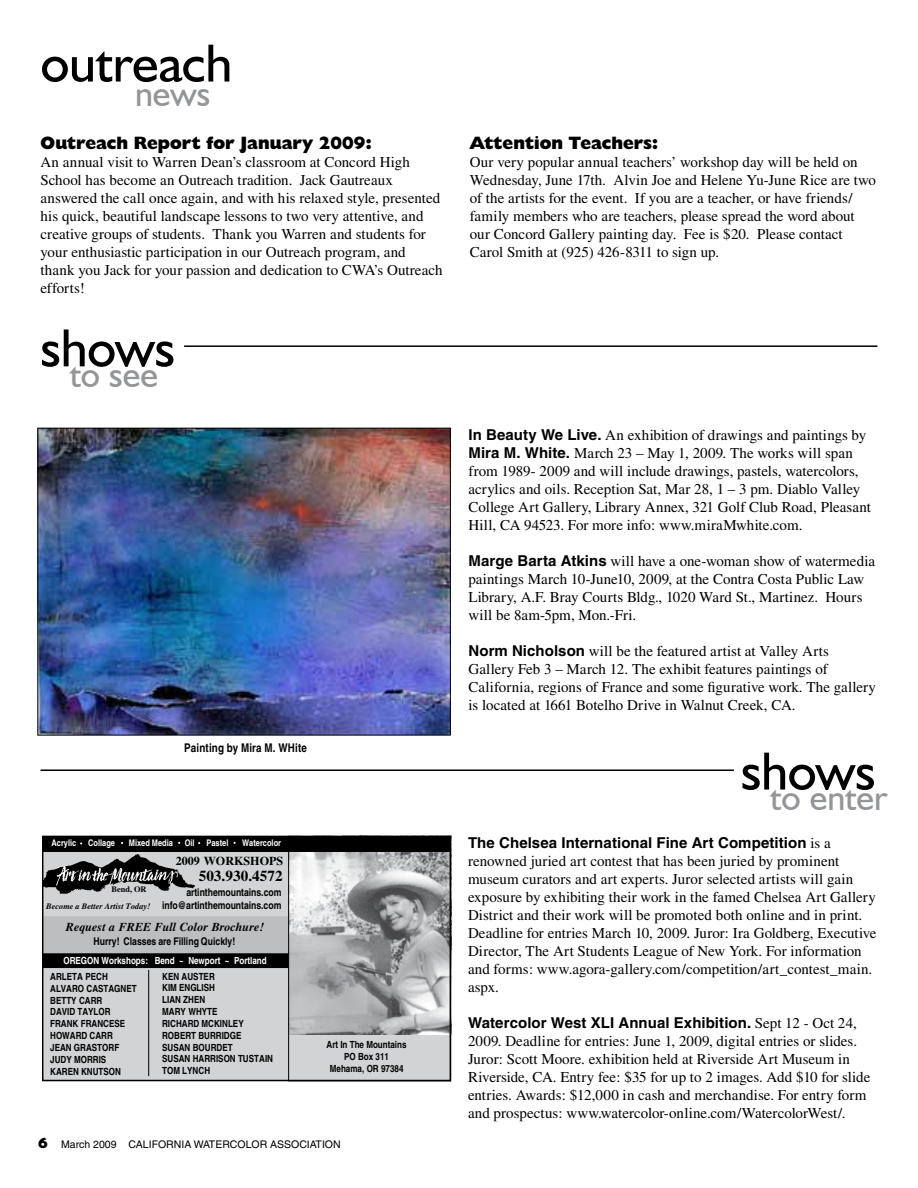
<style>
.page{position:relative;width:918px;height:1188px;background:#fff}
.page>*{position:absolute;margin:0;border:0;box-sizing:border-box;transform-origin:0 0}
.t1{font:54px "Humanist 521 BT";letter-spacing:-.005em;color:#000}
.t2{font:36px "Humanist 521 BT";letter-spacing:-.005em;color:#939598}
.t3{font:800 18px "Humanist 521 BT";color:#000}
.t4{font:700 15.15px "Times";letter-spacing:.005em;color:#000}
.t5{font:15px/18px "Times";color:#000}
.t6{font:700 15px "Helvetica";letter-spacing:.005em;color:#000}
.t7{font:italic 700 12.15px "Times";color:#000}
.t8{font:700 12.15px "Times";color:#000}
.t9{font:700 condensed 12px "Helvetica";letter-spacing:.01em;color:#000}
.t10{font:700 condensed 10.65px/12.8px "Helvetica";letter-spacing:-.005em;color:#000;text-align:right}
.t11{font:10.5px "Helvetica";color:#000}
.t12{font:700 condensed 9.9px/11.9px "Helvetica";color:#000}
.t13{font:700 condensed 9.9px "Helvetica";color:#fff}
.t14{font:700 condensed 9.15px "Helvetica";color:#fff}
.t15{font:italic 700 8.4px "Times";color:#000}
.t16{font:700 8.4px "Times";color:#000}
.s1{font-family:"Humanist 521 BT";font-weight:800;font-size:15px}
.s2{font-family:"Helvetica";font-weight:700}
.s3{font-family:"Times";font-weight:400}
</style>
<div class="page">
<hr style="left:184px;top:345px;width:694px;height:2px;background:#000">
<img style="left:40px;top:430px;width:409px;height:303px">
<div style="left:38px;top:428px;width:413px;height:307px;border:1px solid #000"></div>
<div style="left:44px;top:847px;width:407px;height:234px;background:#d1d3d4"></div>
<img style="left:290px;top:852px;width:159px;height:183px">
<div style="left:43px;top:917px;width:245px;height:39px;background:#bcbec0"></div>
<div style="left:42px;top:916px;width:247px;height:41px;border:1px solid #bcbec0"></div>
<div style="left:42px;top:836px;width:409px;height:15px;background:#000"></div>
<div style="left:42px;top:836px;width:409px;height:16px;border:1px solid #000"></div>
<img style="left:44px;top:854px;width:151px;height:39px">
<div style="left:43px;top:954px;width:245px;height:14px;background:#000"></div>
<div style="left:43px;top:953px;width:245px;height:15px;border:1px solid #000"></div>
<hr style="left:148px;top:970px;width:1px;height:106px;background:#000">
<div style="left:288px;top:848px;width:163px;height:233px;border:1px solid #000"></div>
<hr style="left:40px;top:770px;width:694px;height:1px;background:#000">
<h1 class="t1" style="left:40px;top:30px;width:193px">outreach</h1>
<h2 class="t2" style="left:135px;top:72px;width:77px">news</h2>
<p class="t3" style="left:40px;top:132px;width:333px">Outreach Report for January 2009:</p>
<p class="t5" style="left:40px;top:153px;width:404px">An annual visit to Warren Dean’s classroom at Concord High School has become an Outreach tradition. Jack Gautreaux answered the call once again, and with his relaxed style, presented his quick, beautiful landscape lessons to two very attentive, and creative groups of students. Thank you Warren and students for your enthusiastic participation in our Outreach program, and thank you Jack for your passion and dedication to CWA’s Outreach efforts!</p>
<h1 class="t1" style="left:40px;top:315px;width:136px">shows</h1>
<h2 class="t2" style="left:70px;top:353px;width:90px">to see</h2>
<p class="t9" style="left:184px;top:741px;width:124px">Painting by Mira M. WHite</p>
<p class="t14" style="left:52px;top:837px;width:26px">Acrylic</p>
<p class="t14" style="left:88px;top:837px;width:28px">Collage</p>
<p class="t14" style="left:129px;top:837px;width:46px">Mixed Media</p>
<p class="t14" style="left:185px;top:837px;width:11px">Oil</p>
<p class="t14" style="left:207px;top:837px;width:23px">Pastel</p>
<p class="t14" style="left:242px;top:837px;width:40px">Watercolor</p>
<p class="t8" style="left:176px;top:854px;width:109px">2009 WORKSHOPS</p>
<p class="t4" style="left:199px;top:867px;width:85px">503.930.4572</p>
<p class="t16" style="left:111px;top:884px;width:37px">Bend, OR</p>
<p class="t10" style="left:162px;top:886px;width:121px">artinthemountains.com info@artinthemountains.com</p>
<p class="t7" style="left:66px;top:920px;width:200px">Request a FREE Full Color Brochure!</p>
<p class="t13" style="left:63px;top:954px;width:205px">OREGON Workshops: Bend ~ Newport ~ Portland</p>
<p class="t15" style="left:46px;top:901px;width:106px">Become a Better Artist Today!</p>
<p class="t10" style="left:93px;top:935px;width:143px">Hurry! Classes are Filling Quickly!</p>
<p class="t12" style="left:50px;top:970px;width:88px">ARLETA PECH<br>ALVARO CASTAGNET<br>BETTY CARR<br>DAVID TAYLOR<br>FRANK FRANCESE<br>HOWARD CARR<br>JEAN GRASTORF<br>JUDY MORRIS<br>KAREN KNUTSON</p>
<p class="t12" style="left:162px;top:970px;width:112px">KEN AUSTER<br>KIM ENGLISH<br>LIAN ZHEN<br>MARY WHYTE<br>RICHARD MCKINLEY<br>ROBERT BURRIDGE<br>SUSAN BOURDET<br>SUSAN HARRISON TUSTAIN<br>TOM LYNCH</p>
<p class="t12" style="left:327px;top:1038px;width:82px;text-align:center">Art In The Mountains<br>PO Box 311<br>Mehama, OR 97384</p>
<p class="t11" style="left:38px;top:1138px;width:304px"><span class="s1">6</span> March 2009 CALIFORNIA WATERCOLOR ASSOCIATION</p>
<p class="t3" style="left:470px;top:132px;width:190px">Attention Teachers:</p>
<p class="t5" style="left:470px;top:153px;width:408px">Our very popular annual teachers’ workshop day will be held on Wednesday, June 17th. Alvin Joe and Helene Yu-June Rice are two of the artists for the event. If you are a teacher, or have friends/ family members who are teachers, please spread the word about our Concord Gallery painting day. Fee is $20. Please contact Carol Smith at (925) 426-8311 to sign up.</p>
<p class="t5" style="left:468px;top:426px;width:404px"><span class="s2">In Beauty We Live.</span> An exhibition of drawings and paintings by <span class="s2">Mira M. White.</span> March 23 – May 1, 2009. The works will span from 1989- 2009 and will include drawings, pastels, watercolors, acrylics and oils. Reception Sat, Mar 28, 1 – 3 pm. Diablo Valley College Art Gallery, Library Annex, 321 Golf Club Road, Pleasant Hill, CA 94523. For more info: www.miraMwhite.com.</p>
<p class="t5" style="left:468px;top:552px;width:408px"><span class="s2">Marge Barta Atkins</span> will have a one-woman show of watermedia paintings March 10-June10, 2009, at the Contra Costa Public Law Library, A.F. Bray Courts Bldg., 1020 Ward St., Martinez. Hours will be 8am-5pm, Mon.-Fri.</p>
<p class="t5" style="left:468px;top:642px;width:409px"><span class="s2">Norm Nicholson</span> will be the featured artist at Valley Arts Gallery Feb 3 – March 12. The exhibit features paintings of California, regions of France and some figurative work. The gallery is located at 1661 Botelho Drive in Walnut Creek, CA.</p>
<h1 class="t1" style="left:741px;top:738px;width:136px">shows</h1>
<h2 class="t2" style="left:770px;top:776px;width:119px">to enter</h2>
<p class="t6" style="left:468px;top:833px;width:364px">The Chelsea International Fine Art Competition <span class="s3">is a</span></p>
<p class="t5" style="left:468px;top:851px;width:410px">renowned juried art contest that has been juried by prominent museum curators and art experts. Juror selected artists will gain exposure by exhibiting their work in the famed Chelsea Art Gallery District and their work will be promoted both online and in print.<br>Deadline for entries March 10, 2009. Juror: Ira Goldberg, Executive Director, The Art Students League of New York. For information and forms: www.agora-gallery.com/competition/art_contest_main. aspx.</p>
<p class="t6" style="left:468px;top:1013px;width:390px">Watercolor West XLI Annual Exhibition. <span class="s3">Sept 12 - Oct 24,</span></p>
<p class="t5" style="left:468px;top:1031px;width:404px">2009. Deadline for entries: June 1, 2009, digital entries or slides.<br>Juror: Scott Moore. exhibition held at Riverside Art Museum in Riverside, CA. Entry fee: $35 for up to 2 images. Add $10 for slide entries. Awards: $12,000 in cash and merchandise. For entry form and prospectus: www.watercolor-online.com/WatercolorWest/.</p>
</div>
